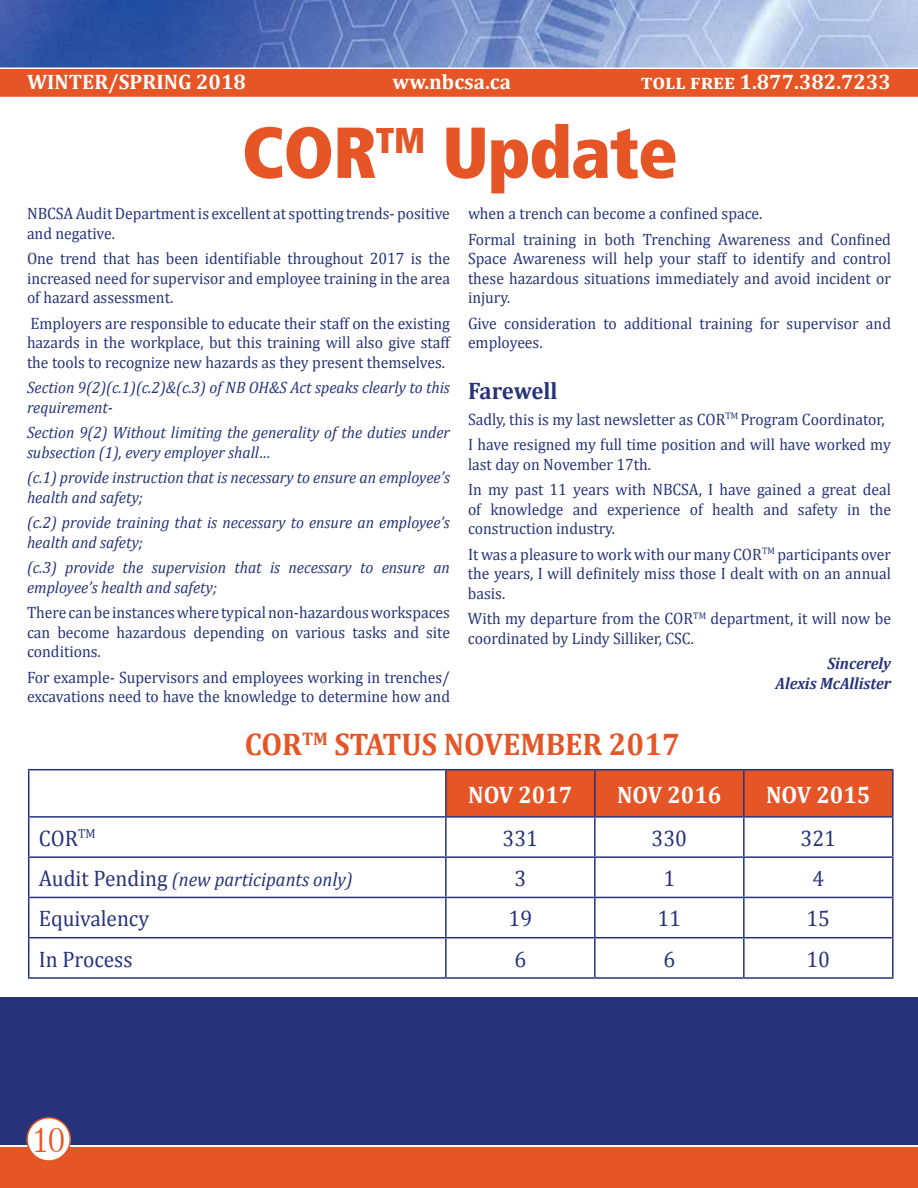
<style>
.page{position:relative;width:918px;height:1188px;background:#fff}
.page>*{position:absolute;margin:0;border:0;box-sizing:border-box;transform-origin:0 0}
.t1{font:900 condensed 72px "Frutiger";letter-spacing:-.015em;color:#e65525}
.t2{font:33px "Rochester";color:#e65525}
.t3{font:700 31.5px "Cambria";color:#e65525;scale:.95 1}
.t4{font:700 24px "Cambria";color:#fff;scale:.95 1}
.t5{font:700 24px "Cambria";letter-spacing:-.01em;color:#26337b;scale:.95 1}
.t6{font:22.5px "Cambria";color:#26337b;scale:.95 1}
.t7{font:700 21px "Cambria";color:#fff}
.t8{font:italic 19.5px "Cambria";color:#26337b;scale:.95 1}
.t9{font:16.5px/19.5px "Cambria";color:#26337b;scale:.95 1}
.t10{font:italic 16.5px/19.5px "Cambria";color:#26337b;scale:.95 1}
.t11{font:italic 700 16.5px/19.5px "Cambria";color:#26337b;text-align:right;scale:.95 1}
.s1{font-style:normal;font-size:22.5px}
</style>
<div class="page">
<img style="left:0;top:0;width:918px;height:68px">
<div style="left:0;top:69px;width:918px;height:28px;background:#e65525"></div>
<div style="left:0;top:997px;width:918px;height:147px;background:#26337b"></div>
<div style="left:0;top:1148px;width:918px;height:40px;background:#e65525"></div>
<div style="left:27px;top:1118px;width:43px;height:43px;background:#fff;border-radius:50%"></div>
<div style="left:26px;top:1117px;width:45px;height:45px;border:2px solid #e65525;border-radius:50%"></div>
<div style="left:447px;top:770px;width:445px;height:46px;background:#e65525"></div>
<hr style="left:28px;top:770px;width:1px;height:46px;background:#26337b">
<hr style="left:28px;top:818px;width:1px;height:38px;background:#26337b">
<hr style="left:28px;top:858px;width:1px;height:39px;background:#26337b">
<hr style="left:28px;top:898px;width:1px;height:39px;background:#26337b">
<hr style="left:28px;top:938px;width:1px;height:39px;background:#26337b">
<hr style="left:28px;top:769px;width:418px;height:1px;background:#26337b">
<hr style="left:446px;top:769px;width:149px;height:1px;background:#26337b">
<hr style="left:595px;top:769px;width:149px;height:1px;background:#26337b">
<hr style="left:744px;top:769px;width:150px;height:1px;background:#26337b">
<hr style="left:445px;top:770px;width:2px;height:46px;background:#26337b">
<hr style="left:594px;top:770px;width:2px;height:46px;background:#26337b">
<hr style="left:743px;top:770px;width:2px;height:46px;background:#26337b">
<hr style="left:892px;top:770px;width:2px;height:46px;background:#26337b">
<hr style="left:445px;top:818px;width:2px;height:38px;background:#26337b">
<hr style="left:594px;top:818px;width:2px;height:38px;background:#26337b">
<hr style="left:743px;top:818px;width:2px;height:38px;background:#26337b">
<hr style="left:892px;top:818px;width:2px;height:38px;background:#26337b">
<hr style="left:445px;top:858px;width:2px;height:39px;background:#26337b">
<hr style="left:594px;top:858px;width:2px;height:39px;background:#26337b">
<hr style="left:743px;top:858px;width:2px;height:39px;background:#26337b">
<hr style="left:892px;top:858px;width:2px;height:39px;background:#26337b">
<hr style="left:445px;top:898px;width:2px;height:39px;background:#26337b">
<hr style="left:594px;top:898px;width:2px;height:39px;background:#26337b">
<hr style="left:743px;top:898px;width:2px;height:39px;background:#26337b">
<hr style="left:892px;top:898px;width:2px;height:39px;background:#26337b">
<hr style="left:445px;top:938px;width:2px;height:39px;background:#26337b">
<hr style="left:594px;top:938px;width:2px;height:39px;background:#26337b">
<hr style="left:743px;top:938px;width:2px;height:39px;background:#26337b">
<hr style="left:892px;top:938px;width:2px;height:39px;background:#26337b">
<hr style="left:28px;top:816px;width:418px;height:2px;background:#26337b">
<hr style="left:446px;top:816px;width:149px;height:2px;background:#26337b">
<hr style="left:595px;top:816px;width:149px;height:2px;background:#26337b">
<hr style="left:744px;top:816px;width:150px;height:2px;background:#26337b">
<hr style="left:28px;top:856px;width:418px;height:2px;background:#26337b">
<hr style="left:446px;top:856px;width:149px;height:2px;background:#26337b">
<hr style="left:595px;top:856px;width:149px;height:2px;background:#26337b">
<hr style="left:744px;top:856px;width:150px;height:2px;background:#26337b">
<hr style="left:28px;top:897px;width:418px;height:1px;background:#26337b">
<hr style="left:446px;top:897px;width:149px;height:1px;background:#26337b">
<hr style="left:595px;top:897px;width:149px;height:1px;background:#26337b">
<hr style="left:744px;top:897px;width:150px;height:1px;background:#26337b">
<hr style="left:28px;top:937px;width:418px;height:1px;background:#26337b">
<hr style="left:446px;top:937px;width:149px;height:1px;background:#26337b">
<hr style="left:595px;top:937px;width:149px;height:1px;background:#26337b">
<hr style="left:744px;top:937px;width:150px;height:1px;background:#26337b">
<hr style="left:28px;top:977px;width:418px;height:2px;background:#26337b">
<hr style="left:446px;top:977px;width:149px;height:2px;background:#26337b">
<hr style="left:595px;top:977px;width:149px;height:2px;background:#26337b">
<hr style="left:744px;top:977px;width:150px;height:2px;background:#26337b">
<p class="t7" style="left:27px;top:67px;width:220px">WINTER/SPRING 2018</p>
<p class="t7" style="left:393px;top:67px;width:120px">ww.nbcsa.ca</p>
<p class="t7" style="left:641px;top:67px;width:252px">toll free 1.877.382.7233</p>
<h1 class="t1" style="left:242px;top:109px;width:438px">COR<sup>TM</sup> Update</h1>
<p class="t9" style="left:27px;top:204px;width:447px">NBCSA Audit Department is excellent at spotting trends- positive and negative.</p>
<p class="t9" style="left:27px;top:249px;width:447px;text-align:justify">One trend that has been identifiable throughout 2017 is the increased need for supervisor and employee training in the area of hazard assessment.</p>
<p class="t9" style="left:27px;top:313px;width:447px;text-align:justify">Employers are responsible to educate their staff on the existing hazards in the workplace, but this training will also give staff the tools to recognize new hazards as they present themselves.</p>
<p class="t10" style="left:27px;top:377px;width:447px">Section 9(2)(c.1)(c.2)&amp;(c.3) of NB OH&amp;S Act speaks clearly to this requirement-</p>
<p class="t10" style="left:27px;top:422px;width:447px">Section 9(2) Without limiting the generality of the duties under subsection (1), every employer shall…</p>
<p class="t10" style="left:27px;top:467px;width:447px">(c.1) provide instruction that is necessary to ensure an employee’s health and safety;</p>
<p class="t10" style="left:27px;top:512px;width:447px">(c.2) provide training that is necessary to ensure an employee’s health and safety;</p>
<p class="t10" style="left:27px;top:557px;width:447px">(c.3) provide the supervision that is necessary to ensure an employee’s health and safety;</p>
<p class="t9" style="left:27px;top:603px;width:447px;text-align:justify">There can be instances where typical non-hazardous workspaces can become hazardous depending on various tasks and site conditions.</p>
<p class="t9" style="left:27px;top:667px;width:447px">For example- Supervisors and employees working in trenches/ excavations need to have the knowledge to determine how and</p>
<p class="t9" style="left:468px;top:201px;width:447px;line-height:25.5px">when a trench can become a confined space.<br>Formal training in both Trenching Awareness and Confined</p>
<p class="t9" style="left:468px;top:249px;width:447px;text-align:justify">Space Awareness will help your staff to identify and control these hazardous situations immediately and avoid incident or injury.</p>
<p class="t9" style="left:468px;top:313px;width:447px">Give consideration to additional training for supervisor and employees.</p>
<h3 class="t5" style="left:468px;top:374px;width:96px">Farewell</h3>
<p class="t9" style="left:468px;top:406px;width:447px;line-height:25.5px">Sadly, this is my last newsletter as COR<sup>TM</sup> Program Coordinator,<br>I have resigned my full time position and will have worked my</p>
<p class="t9" style="left:468px;top:451px;width:447px;line-height:25.5px">last day on November 17th.<br>In my past 11 years with NBCSA, I have gained a great deal</p>
<p class="t9" style="left:468px;top:499px;width:447px">of knowledge and experience of health and safety in the construction industry.</p>
<p class="t9" style="left:468px;top:544px;width:447px;text-align:justify">It was a pleasure to work with our many COR<sup>TM</sup> participants over the years, I will definitely miss those I dealt with on an annual basis.</p>
<p class="t9" style="left:468px;top:609px;width:447px">With my departure from the COR<sup>TM</sup> department, it will now be coordinated by Lindy Silliker, CSC.</p>
<p class="t11" style="left:776px;top:653px;width:123px">Sincerely<br>Alexis McAllister</p>
<h3 class="t3" style="left:245px;top:722px;width:459px">COR<sup>TM</sup> STATUS NOVEMBER 2017</h3>
<h3 class="t4" style="left:468px;top:777px;width:111px">NOV 2017</h3>
<h3 class="t4" style="left:617px;top:777px;width:111px">NOV 2016</h3>
<h3 class="t4" style="left:766px;top:777px;width:111px">NOV 2015</h3>
<h3 class="t6" style="left:39px;top:825px;width:51px">COR<sup>tm</sup></h3>
<h3 class="t6" style="left:503px;top:825px;width:39px">331</h3>
<h3 class="t6" style="left:652px;top:825px;width:39px">330</h3>
<h3 class="t6" style="left:801px;top:825px;width:39px">321</h3>
<p class="t8" style="left:39px;top:866px;width:332px"><span class="s1">Audit Pending</span> (new participants only)</p>
<h3 class="t6" style="left:514px;top:865px;width:14px">3</h3>
<h3 class="t6" style="left:663px;top:865px;width:14px">1</h3>
<h3 class="t6" style="left:812px;top:865px;width:14px">4</h3>
<h3 class="t6" style="left:39px;top:905px;width:118px">Equivalency</h3>
<h3 class="t6" style="left:509px;top:905px;width:26px">19</h3>
<h3 class="t6" style="left:657px;top:905px;width:26px">11</h3>
<h3 class="t6" style="left:806px;top:905px;width:26px">15</h3>
<h3 class="t6" style="left:39px;top:946px;width:100px">In Process</h3>
<h3 class="t6" style="left:514px;top:946px;width:14px">6</h3>
<h3 class="t6" style="left:663px;top:946px;width:14px">6</h3>
<h3 class="t6" style="left:806px;top:946px;width:26px">10</h3>
<h2 class="t2" style="left:35px;top:1118px;width:33px">10</h2>
</div>
